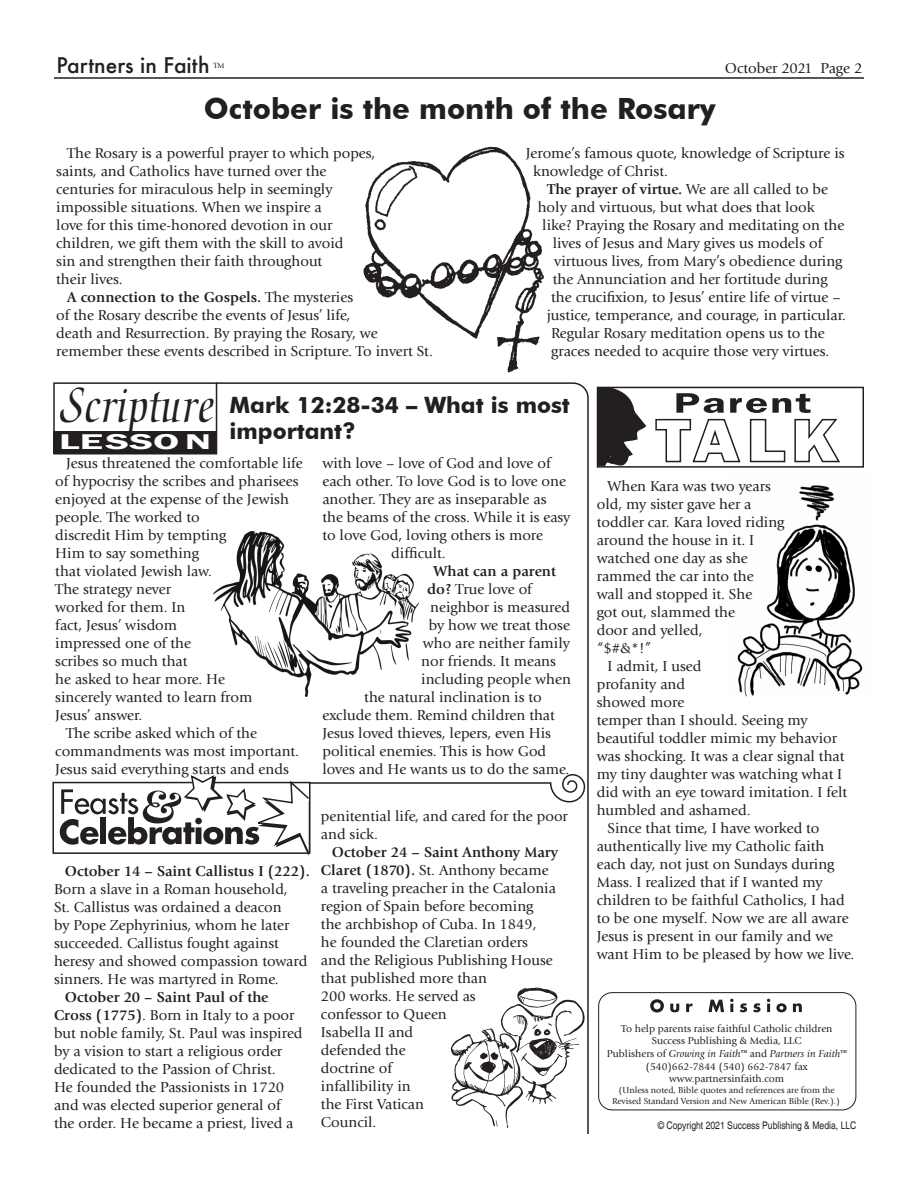
<style>
.page{position:relative;width:918px;height:1188px;background:#fff}
.page>*{position:absolute;margin:0;border:0;box-sizing:border-box;transform-origin:0 0}
.t1{font:54px "Medici Script LT Std";color:#231f20;scale:.9 1}
.Headline{font:700 29.25px "Futura BT";color:#231f20}
.Scripture{font:700 22.5px/25.5px "Futura BT";color:#231f20}
.t2{font:600 21.9px "Franklin Gothic";color:#fff;scale:1.87 1}
.t3{font:500 21px "Futura";color:#231f20}
.t4{font:15px/18px "Giovanni Std";color:#231f20}
.t5{font:700 15px "Giovanni Std";color:#231f20}
.t6{font:10.5px "Giovanni Std";color:#231f20}
.t7{font:italic 10.5px "Giovanni Std";color:#231f20}
.Copyright{font:condensed 10.5px "Helvetica";color:#231f20}
.t8{font:9px/10.8px "Giovanni Std";color:#231f20;text-align:center}
.t9{font:7.8px "Giovanni Std";color:#231f20}
.s1{font-weight:700}
.s2{font-weight:400}
.s3{font-style:normal}
</style>
<div class="page">
<hr style="left:54px;top:77px;width:810px;height:2px;background:#231f20">
<svg style="left:650px;top:999px;width:14px;height:14px"></svg>
<svg style="left:670px;top:1004px;width:9px;height:8px"></svg>
<svg style="left:686px;top:1004px;width:6px;height:8px"></svg>
<svg style="left:709px;top:1000px;width:15px;height:12px"></svg>
<svg style="left:730px;top:999px;width:4px;height:13px"></svg>
<svg style="left:740px;top:1003px;width:7px;height:9px"></svg>
<svg style="left:753px;top:1003px;width:8px;height:9px"></svg>
<svg style="left:767px;top:999px;width:3px;height:13px"></svg>
<svg style="left:776px;top:1003px;width:11px;height:9px"></svg>
<svg style="left:793px;top:1003px;width:9px;height:9px"></svg>
<div style="left:598px;top:992px;width:258px;height:118px;border:1px solid #231f20;border-radius:14px"></div>
<svg style="left:214px;top:382px;width:375px;height:752px"></svg>
<div style="left:53px;top:382px;width:164px;height:72px;border:2px solid #231f20"></div>
<div style="left:53px;top:431px;width:163px;height:22px;background:#231f20"></div>
<svg style="left:60px;top:773px;width:526px;height:83px"></svg>
<div style="left:597px;top:387px;width:267px;height:81px;border:2px solid #231f20"></div>
<svg style="left:580px;top:382px;width:66px;height:86px"></svg>
<svg style="left:655px;top:393px;width:185px;height:70px"></svg>
<img style="left:363px;top:146px;width:181px;height:227px">
<img style="left:213px;top:532px;width:205px;height:165px">
<div style="left:375px;top:629px;width:6px;height:7px;background:#fff;border-radius:50%"></div>
<img style="left:737px;top:485px;width:126px;height:212px">
<img style="left:445px;top:979px;width:142px;height:155px">
<p class="t3" style="left:57px;top:51px;width:154px">Partners in Faith</p>
<p class="t9" style="left:213px;top:61px;width:13px">TM</p>
<p class="t4" style="left:725px;top:59px;width:139px">October 2021 Page 2</p>
<p class="Headline" style="left:204px;top:91px;width:513px">October is the month of the Rosary</p>
<p class="t4" style="left:56px;top:144px;width:321px;text-indent:11px">The Rosary is a powerful prayer to which popes, saints, and Catholics have turned over the centuries for miraculous help in seemingly impossible situations. When we inspire a<br>love for this time-honored devotion in our children, we gift them with the skill to avoid<br>sin and strengthen their faith throughout<br>their lives.</p>
<p class="t4" style="left:56px;top:288px;width:378px;text-indent:11px"><span class="s1">A connection to the Gospels.</span> The mysteries<br>of the Rosary describe the events of Jesus’ life,<br>death and Resurrection. By praying the Rosary, we remember these events described in Scripture. To invert St.</p>
<p class="t4" style="left:533px;top:144px;width:313px;text-indent:-8px">Jerome’s famous quote, knowledge of Scripture is knowledge of Christ.</p>
<p class="t5" style="left:547px;top:180px;width:283px">The prayer of virtue. <span class="s2">We are all called to be</span></p>
<p class="t4" style="left:538px;top:198px;width:278px">holy and virtuous, but what does that look</p>
<p class="t4" style="left:542px;top:216px;width:304px">like? Praying the Rosary and meditating on the</p>
<p class="t4" style="left:553px;top:234px;width:271px">lives of Jesus and Mary gives us models of</p>
<p class="t4" style="left:554px;top:252px;width:290px">virtuous lives, from Mary’s obedience during</p>
<p class="t4" style="left:553px;top:270px;width:277px">the Annunciation and her fortitude during</p>
<p class="t4" style="left:551px;top:288px;width:291px">the crucifixion, to Jesus’ entire life of virtue –</p>
<p class="t4" style="left:547px;top:306px;width:301px">justice, temperance, and courage, in particular.</p>
<p class="t4" style="left:551px;top:324px;width:275px">Regular Rosary meditation opens us to the</p>
<p class="t4" style="left:551px;top:342px;width:280px">graces needed to acquire those very virtues.</p>
<h1 class="t1" style="left:60px;top:375px;width:172px">Scripture</h1>
<h3 class="t2" style="left:59px;top:428px;width:83px">LESSON</h3>
<p class="Scripture" style="left:230px;top:392px;width:342px">Mark 12:28-34 – What is most important?</p>
<p class="t4" style="left:55px;top:454px;width:249px;text-indent:11px">Jesus threatened the comfortable life of hypocrisy the scribes and pharisees enjoyed at the expense of the Jewish people. The worked to<br>discredit Him by tempting<br>Him to say something<br>that violated Jewish law.<br>The strategy never<br>worked for them. In<br>fact, Jesus’ wisdom<br>impressed one of the<br>scribes so much that<br>he asked to hear more. He<br>sincerely wanted to learn from<br>Jesus’ answer.</p>
<p class="t4" style="left:55px;top:724px;width:245px;text-indent:11px">The scribe asked which of the commandments was most important.<br>Jesus said everything starts and ends</p>
<p class="t4" style="left:322px;top:454px;width:230px">with love – love of God and love of</p>
<p class="t4" style="left:322px;top:472px;width:245px">each other. To love God is to love one</p>
<p class="t4" style="left:322px;top:490px;width:226px">another. They are as inseparable as</p>
<p class="t4" style="left:322px;top:508px;width:250px">the beams of the cross. While it is easy</p>
<p class="t4" style="left:322px;top:526px;width:222px">to love God, loving others is more</p>
<p class="t4" style="left:391px;top:544px;width:56px">difficult.</p>
<p class="t5" style="left:434px;top:562px;width:124px">What can a parent</p>
<p class="t4" style="left:427px;top:580px;width:106px"><span class="s1">do?</span> True love of</p>
<p class="t4" style="left:430px;top:598px;width:141px">neighbor is measured</p>
<p class="t4" style="left:429px;top:616px;width:143px">by how we treat those</p>
<p class="t4" style="left:423px;top:634px;width:149px">who are neither family</p>
<p class="t4" style="left:421px;top:652px;width:136px">nor friends. It means</p>
<p class="t4" style="left:421px;top:670px;width:151px">including people when</p>
<p class="t4" style="left:364px;top:688px;width:179px">the natural inclination is to</p>
<p class="t4" style="left:322px;top:706px;width:234px">exclude them. Remind children that</p>
<p class="t4" style="left:322px;top:724px;width:230px">Jesus loved thieves, lepers, even His</p>
<p class="t4" style="left:322px;top:742px;width:225px">political enemies. This is how God</p>
<p class="t4" style="left:322px;top:760px;width:248px">loves and He wants us to do the same.</p>
<p class="t4" style="left:54px;top:862px;width:257px;text-indent:11px"><span class="s1">October 14 – Saint Callistus I (222).<br></span>Born a slave in a Roman household,<br>St. Callistus was ordained a deacon<br>by Pope Zephyrinius, whom he later succeeded. Callistus fought against heresy and showed compassion toward sinners. He was martyred in Rome.</p>
<p class="t4" style="left:54px;top:988px;width:250px;text-indent:11px"><span class="s1">October 20 – Saint Paul of the Cross (1775)</span>. Born in Italy to a poor but noble family, St. Paul was inspired by a vision to start a religious order dedicated to the Passion of Christ.<br>He founded the Passionists in 1720 and was elected superior general of the order. He became a priest, lived a</p>
<p class="t4" style="left:321px;top:807px;width:248px">penitential life, and cared for the poor and sick.</p>
<p class="t4" style="left:321px;top:843px;width:238px;text-indent:11px"><span class="s1">October 24 – Saint Anthony Mary<br>Claret (1870).</span> St. Anthony became a traveling preacher in the Catalonia region of Spain before becoming<br>the archbishop of Cuba. In 1849,<br>he founded the Claretian orders<br>and the Religious Publishing House that published more than<br>200 works. He served as<br>confessor to Queen<br>Isabella II and<br>defended the<br>doctrine of<br>infallibility in<br>the First Vatican<br>Council.</p>
<p class="t4" style="left:597px;top:477px;width:189px;text-indent:11px">When Kara was two years old, my sister gave her a toddler car. Kara loved riding around the house in it. I watched one day as she rammed the car into the<br>wall and stopped it. She<br>got out, slammed the<br>door and yelled,<br>“$#&amp;*!”</p>
<p class="t4" style="left:597px;top:657px;width:252px;text-indent:11px">I admit, I used<br>profanity and<br>showed more<br>temper than I should. Seeing my beautiful toddler mimic my behavior was shocking. It was a clear signal that my tiny daughter was watching what I did with an eye toward imitation. I felt humbled and ashamed.</p>
<p class="t4" style="left:597px;top:819px;width:259px;text-indent:11px">Since that time, I have worked to authentically live my Catholic faith each day, not just on Sundays during Mass. I realized that if I wanted my children to be faithful Catholics, I had to be one myself. Now we are all aware Jesus is present in our family and we want Him to be pleased by how we live.</p>
<p class="t6" style="left:621px;top:1023px;width:213px">To help parents raise faithful Catholic children</p>
<p class="t6" style="left:652px;top:1035px;width:151px">Success Publishing &amp; Media, LLC</p>
<p class="t7" style="left:607px;top:1048px;width:241px"><span class="s3">Publishers of</span> Growing in Faith™ <span class="s3">and</span> Partners in Faith™</p>
<p class="t6" style="left:646px;top:1060px;width:163px">(540)662-7844 (540) 662-7847 fax</p>
<p class="t6" style="left:669px;top:1073px;width:117px">www.partnersinfaith.com</p>
<p class="t8" style="left:612px;top:1085px;width:229px">(Unless noted, Bible quotes and references are from the<br>Revised Standard Version and New American Bible (Rev.).)</p>
<p class="Copyright" style="left:658px;top:1119px;width:200px">© Copyright 2021 Success Publishing &amp; Media, LLC</p>
</div>
